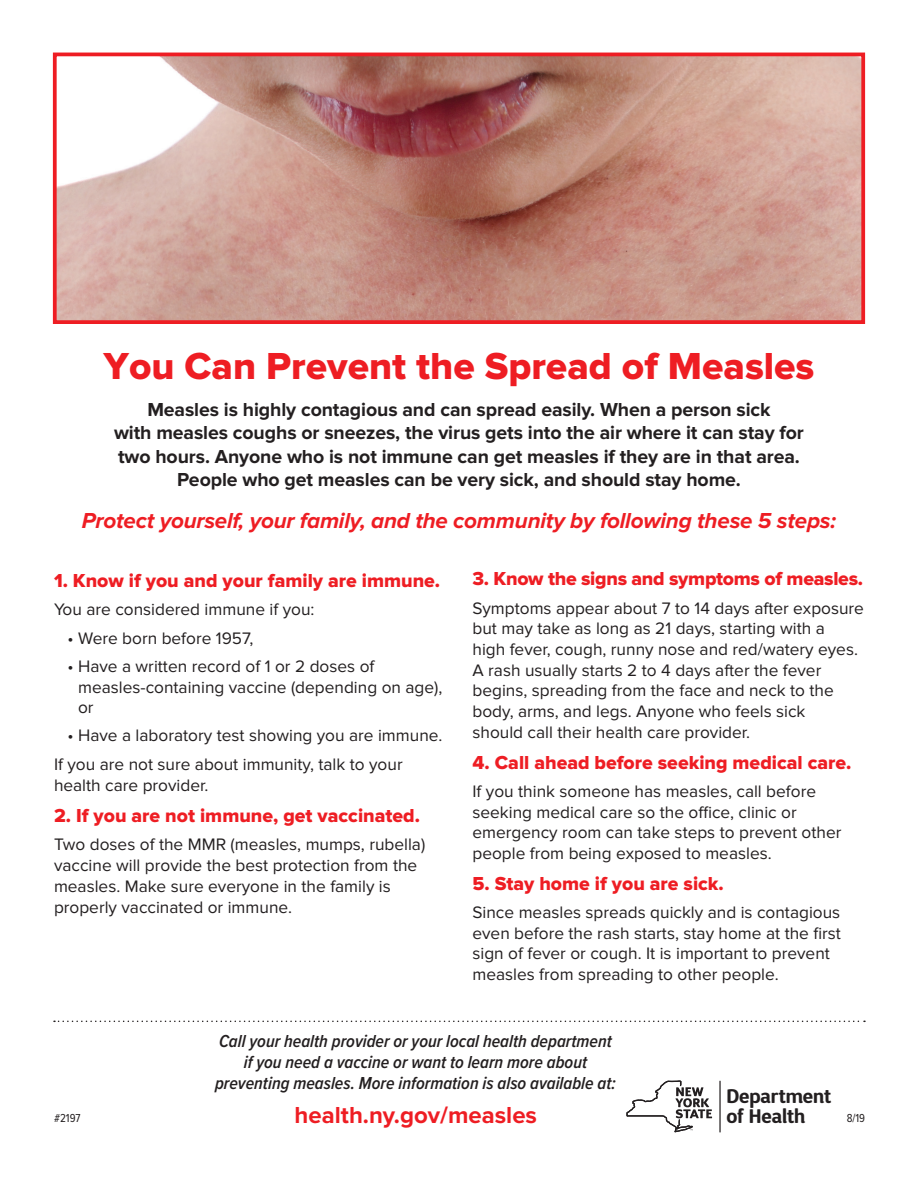
<style>
.page{position:relative;width:918px;height:1188px;background:#fff}
.page>*{position:absolute;margin:0;border:0;box-sizing:border-box;transform-origin:0 0}
.t1{font:39px "Proxima Nova Extrabld";color:#ee1d23}
.t2{font:700 24px "Proxima Nova";color:#ee1d23}
.t3{font:italic 700 22.5px "Proxima Nova";letter-spacing:-.01em;color:#ee1d23}
.t4{font:700 19.65px "D Sari";letter-spacing:-.01em;color:#231f20}
.t5{font:700 19.5px/23.4px "Proxima Nova";letter-spacing:-.005em;color:#231f20;text-align:center}
.t6{font:19.5px "Proxima Nova Extrabld";color:#ee1d23}
.t7{font:italic 600 18px/21px "Proxima Nova Cond";color:#231f20;text-align:center}
.t8{font:17.25px/20.7px "Proxima Nova";color:#231f20}
.t9{font:12px "Proxima Nova Cond";color:#231f20}
</style>
<div class="page">
<svg style="left:54px;top:1021px;width:811px;height:1px"></svg>
<hr style="left:719px;top:1081px;width:2px;height:52px;background:#231f20">
<svg style="left:626px;top:1080px;width:86px;height:52px"></svg>
<img style="left:58px;top:58px;width:802px;height:261px">
<div style="left:53px;top:53px;width:812px;height:271px;border:4px solid #ee1d23"></div>
<h1 class="t1" style="left:104px;top:348px;width:713px">You Can Prevent the Spread of Measles</h1>
<p class="t5" style="left:114px;top:398px;width:691px">Measles is highly contagious and can spread easily. When a person sick<br>with measles coughs or sneezes, the virus gets into the air where it can stay for two hours. Anyone who is not immune can get measles if they are in that area.<br>People who get measles can be very sick, and should stay home.</p>
<h3 class="t3" style="left:82px;top:508px;width:756px">Protect yourself, your family, and the community by following these 5 steps:</h3>
<p class="t6" style="left:54px;top:572px;width:388px">1. Know if you and your family are immune.</p>
<p class="t8" style="left:54px;top:600px;width:262px">You are considered immune if you:</p>
<p class="t8" style="left:68px;top:628px;width:187px">• Were born before 1957,</p>
<p class="t8" style="left:78px;top:656px;width:366px;text-indent:-11px">• Have a written record of 1 or 2 doses of measles-containing vaccine (depending on age), or</p>
<p class="t8" style="left:54px;top:722px;width:390px;line-height:28.2px;text-indent:14px">• Have a laboratory test showing you are immune.<br>If you are not sure about immunity, talk to your</p>
<p class="t8" style="left:54px;top:775px;width:156px">health care provider.</p>
<p class="t6" style="left:54px;top:807px;width:368px">2. If you are not immune, get vaccinated.</p>
<p class="t8" style="left:54px;top:834px;width:373px">Two doses of the MMR (measles, mumps, rubella) vaccine will provide the best protection from the measles. Make sure everyone in the family is properly vaccinated or immune.</p>
<p class="t6" style="left:472px;top:570px;width:392px">3. Know the signs and symptoms of measles.</p>
<p class="t8" style="left:472px;top:598px;width:393px">Symptoms appear about 7 to 14 days after exposure but may take as long as 21 days, starting with a<br>high fever, cough, runny nose and red/watery eyes.<br>A rash usually starts 2 to 4 days after the fever begins, spreading from the face and neck to the body, arms, and legs. Anyone who feels sick<br>should call their health care provider.</p>
<p class="t6" style="left:472px;top:753px;width:380px">4. Call ahead before seeking medical care.</p>
<p class="t8" style="left:472px;top:781px;width:371px">If you think someone has measles, call before seeking medical care so the office, clinic or emergency room can take steps to prevent other people from being exposed to measles.</p>
<p class="t6" style="left:472px;top:874px;width:253px">5. Stay home if you are sick.</p>
<p class="t8" style="left:472px;top:902px;width:370px">Since measles spreads quickly and is contagious even before the rash starts, stay home at the first sign of fever or cough. It is important to prevent measles from spreading to other people.</p>
<p class="t7" style="left:215px;top:1030px;width:402px">Call your health provider or your local health department if you need a vaccine or want to learn more about preventing measles. More information is also available at:</p>
<h2 class="t2" style="left:295px;top:1102px;width:244px">health.ny.gov/measles</h2>
<p class="t4" style="left:727px;top:1084px;width:106px">Department</p>
<p class="t9" style="left:54px;top:1110px;width:28px">#2197</p>
<p class="t4" style="left:727px;top:1104px;width:80px">of Health</p>
<p class="t9" style="left:847px;top:1110px;width:20px">8/19</p>
</div>
